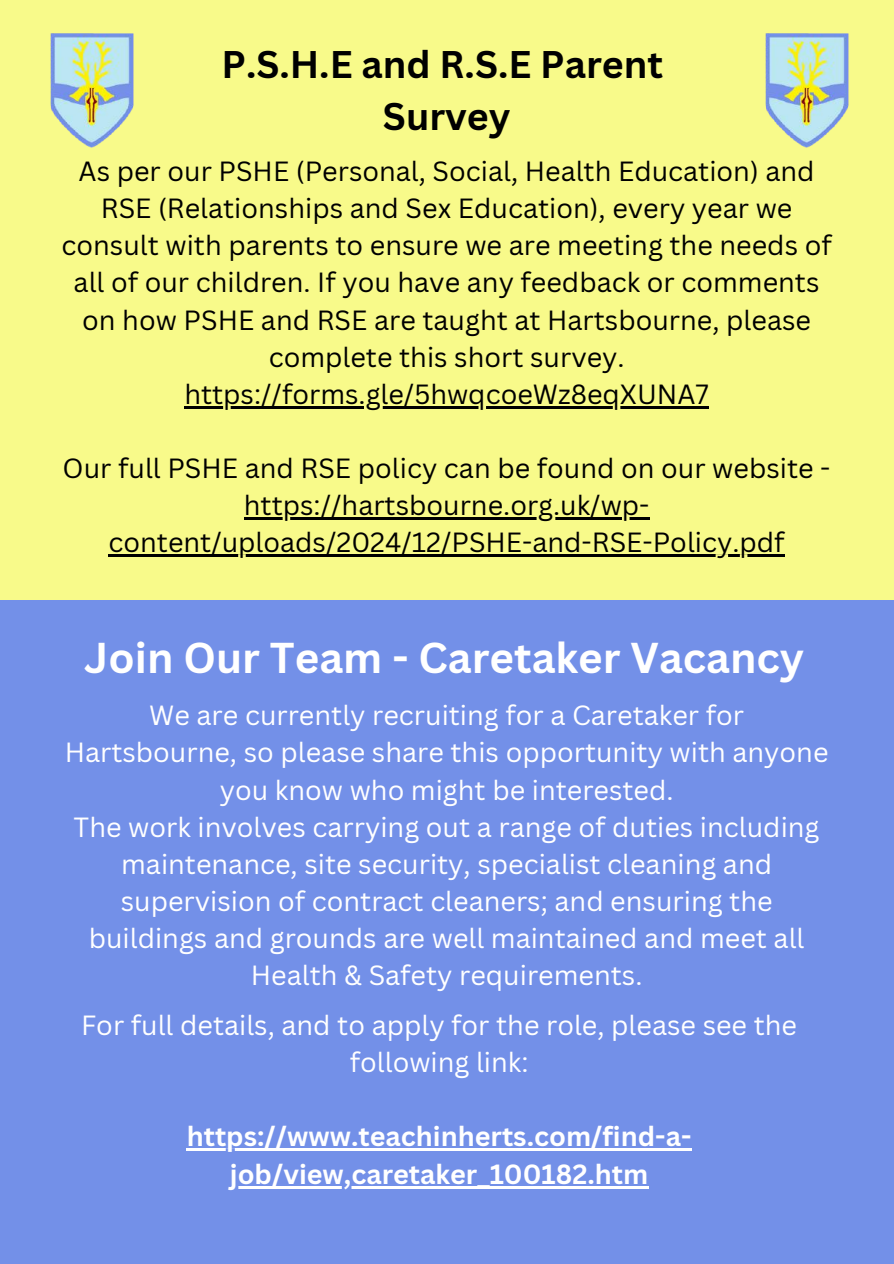
<style>
.page{position:relative;width:894px;height:1264px;background:#fff}
.page>*{position:absolute;margin:0;border:0;box-sizing:border-box;transform-origin:0 0}
.t1{font:700 42px "Canva Sans";color:#fff}
.t2{font:700 37.5px/51.8px "Canva Sans";color:#000;text-align:center}
.t3{font:27px/37.2px "Canva Sans";color:#000;text-align:center}
.t4{font:27px/37.2px "Canva Sans";color:#fff;text-align:center}
.t5{font:700 27px/37.2px "Canva Sans";color:#fff;text-align:center}
</style>
<div class="page">
<div style="left:0;top:0;width:893px;height:1263px;background:#f8fa8a"></div>
<img style="left:50px;top:33px;width:84px;height:115px">
<img style="left:765px;top:33px;width:84px;height:115px">
<div style="left:0;top:600px;width:893px;height:663px;background:#7390e8"></div>
<hr style="left:184px;top:406px;width:525px;height:2px;background:#000">
<hr style="left:244px;top:517px;width:405px;height:3px;background:#000">
<hr style="left:108px;top:554px;width:676px;height:3px;background:#000">
<hr style="left:187px;top:1148px;width:504px;height:2px;background:#fff">
<hr style="left:230px;top:1185px;width:418px;height:3px;background:#fff">
<h2 class="t2" style="left:221px;top:38px;width:443px">P.S.H.E and R.S.E Parent<br>Survey</h2>
<p class="t3" style="left:61px;top:152px;width:771px">As per our PSHE (Personal, Social, Health Education) and RSE (Relationships and Sex Education), every year we consult with parents to ensure we are meeting the needs of all of our children. If you have any feedback or comments on how PSHE and RSE are taught at Hartsbourne, please complete this short survey. https://forms.gle/5hwqcoeWz8eqXUNA7</p>
<p class="t3" style="left:63px;top:449px;width:769px">Our full PSHE and RSE policy can be found on our website - https://hartsbourne.org.uk/wp&shy;content/uploads/2024/12/PSHE-and-RSE-Policy.pdf</p>
<h1 class="t1" style="left:84px;top:627px;width:721px">Join Our Team - Caretaker Vacancy</h1>
<p class="t4" style="left:65px;top:696px;width:765px">We are currently recruiting for a Caretaker for Hartsbourne, so please share this opportunity with anyone you know who might be interested.<br>The work involves carrying out a range of duties including maintenance, site security, specialist cleaning and supervision of contract cleaners; and ensuring the buildings and grounds are well maintained and meet all Health &amp; Safety requirements.</p>
<p class="t4" style="left:81px;top:1005px;width:717px">For full details, and to apply for the role, please see the following link:</p>
<p class="t5" style="left:187px;top:1117px;width:506px">https://www.teachinherts.com/find-a&shy;job/view,caretaker_100182.htm</p>
</div>
